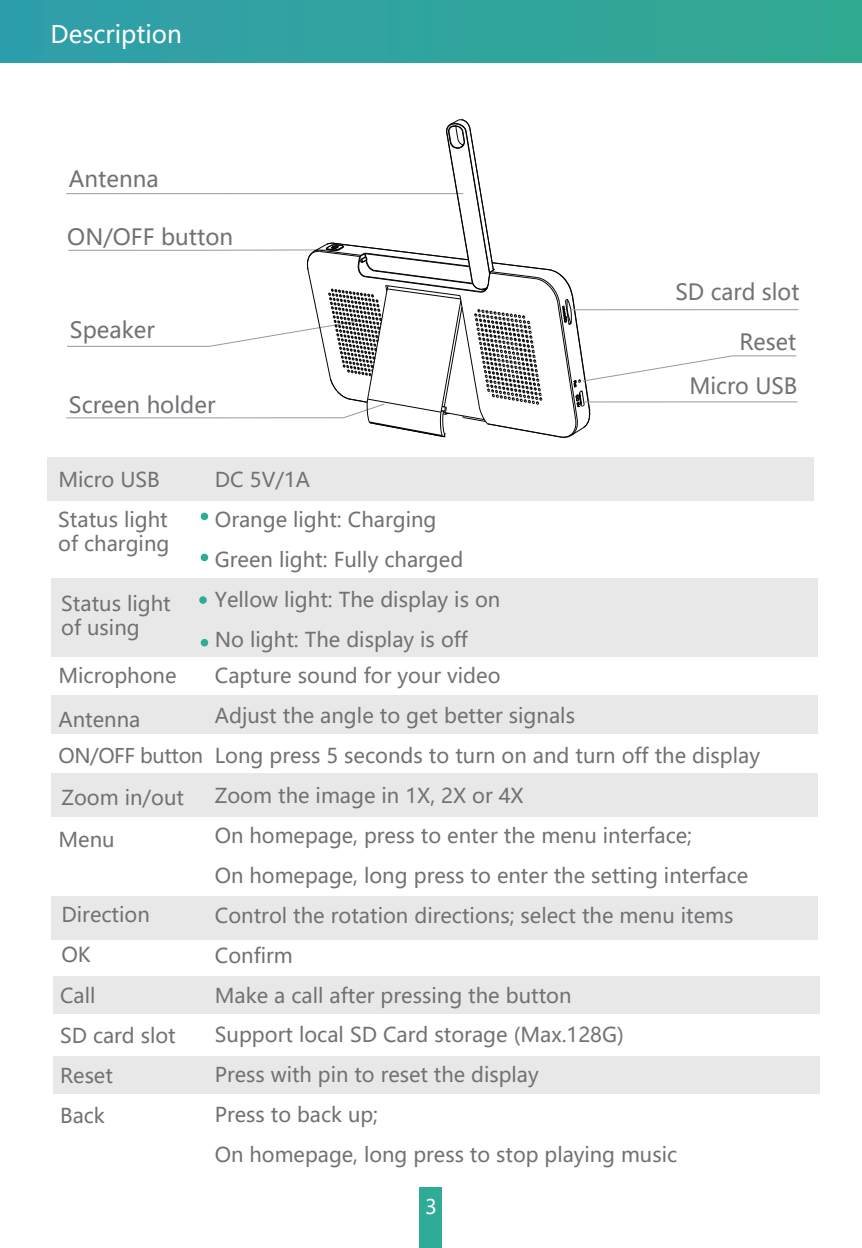
<style>
.page{position:relative;width:862px;height:1248px;background:#fff}
.page>*{position:absolute;margin:0;border:0;box-sizing:border-box;transform-origin:0 0}
.t1{font:24px "Microsoft Ya Hei UI";color:#fff}
.t2{font:22px/44px "Microsoft Ya Hei UI";color:#727276;text-align:right}
.t3{font:20.4px/40px "Microsoft Ya Hei UI";color:#727276}
.t4{font:20px "Microsoft Ya Hei UI";letter-spacing:-.02em;color:#727276}
.t5{font:20px "Microsoft Ya Hei UI";color:#fff}
</style>
<div class="page">
<div style="left:53px;top:1055px;width:767px;height:38px;background:#e8e8e9"></div>
<div style="left:53px;top:976px;width:767px;height:38px;background:#e8e8e9"></div>
<div style="left:52px;top:895px;width:766px;height:44px;background:#e8e8e9"></div>
<div style="left:420px;top:1187px;width:22px;height:60px;background:#2eac98"></div>
<div style="left:52px;top:578px;width:766px;height:78px;background:#e8e8e9"></div>
<div style="left:47px;top:457px;width:767px;height:44px;background:#e8e8e9"></div>
<div style="left:52px;top:695px;width:766px;height:38px;background:#e8e8e9"></div>
<div style="left:52px;top:772px;width:766px;height:44px;background:#e8e8e9"></div>
<div style="left:201px;top:512px;width:7px;height:8px;background:#2eac98;border-radius:50%"></div>
<div style="left:201px;top:553px;width:7px;height:8px;background:#2eac98;border-radius:50%"></div>
<div style="left:201px;top:639px;width:7px;height:7px;background:#2eac98;border-radius:50%"></div>
<div style="left:199px;top:596px;width:8px;height:7px;background:#2eac98;border-radius:50%"></div>
<img style="left:0;top:0;width:862px;height:63px">
<hr style="left:570px;top:309px;width:228px;height:1px;background:#97999d">
<svg style="left:66px;top:119px;width:731px;height:319px"></svg>
<p class="t1" style="left:50px;top:18px;width:133px">Description</p>
<p class="t2" style="left:69px;top:156px;width:91px">Antenna</p>
<p class="t2" style="left:67px;top:214px;width:167px">ON/OFF button</p>
<p class="t2" style="left:70px;top:307px;width:86px">Speaker</p>
<p class="t2" style="left:69px;top:382px;width:148px">Screen holder</p>
<p class="t2" style="left:675px;top:269px;width:125px">SD card slot</p>
<p class="t2" style="left:689px;top:319px;width:110px">Reset<br>Micro USB</p>
<p class="t3" style="left:58px;top:458px;width:103px">Micro USB</p>
<p class="t3" style="left:215px;top:458px;width:287px">DC 5V/1A<br>Orange light: Charging<br>Green light: Fully charged<br>Yellow light: The display is on<br>No light: The display is off</p>
<p class="t3" style="left:215px;top:654px;width:547px">Capture sound for your video<br>Adjust the angle to get better signals<br>Long press 5 seconds to turn on and turn off the display Zoom the image in 1X, 2X or 4X<br>On homepage, press to enter the menu interface;<br>On homepage, long press to enter the setting interface Control the rotation directions; select the menu items Confirm<br>Make a call after pressing the button<br>Support local SD Card storage (Max.128G)<br>Press with pin to reset the display<br>Press to back up;<br>On homepage, long press to stop playing music</p>
<p class="t3" style="left:58px;top:507px;width:113px;line-height:24px">Status light of charging</p>
<p class="t3" style="left:61px;top:591px;width:111px;line-height:24px">Status light of using</p>
<p class="t3" style="left:58px;top:652px;width:120px;line-height:44px">Microphone<br>Antenna</p>
<p class="t4" style="left:58px;top:741px;width:146px">ON/OFF button</p>
<p class="t3" style="left:61px;top:777px;width:124px">Zoom in/out</p>
<p class="t3" style="left:58px;top:819px;width:58px">Menu</p>
<p class="t3" style="left:60px;top:894px;width:117px">Direction<br>OK<br>Call<br>SD card slot<br>Reset<br>Back</p>
<p class="t5" style="left:425px;top:1192px;width:13px">3</p>
</div>
